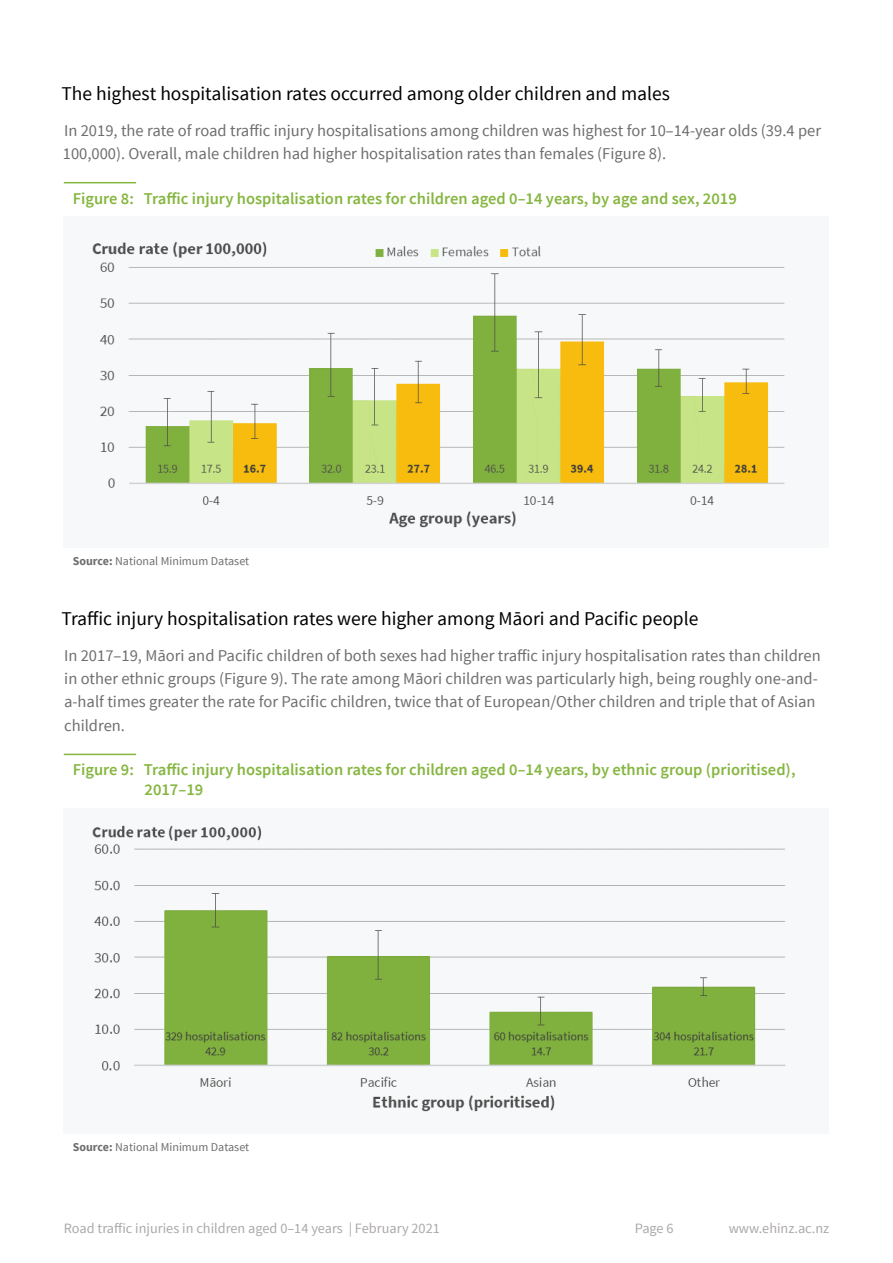
<style>
.page{position:relative;width:893px;height:1263px;background:#fff}
.page>*{position:absolute;margin:0;border:0;box-sizing:border-box;transform-origin:0 0}
.t1{font:19.5px "Source Sans Pro";color:#000}
.t2{font:16.5px/23.2px "Source Sans Pro";color:#6f6e6f}
.t3{font:600 16.5px/19.8px "Source Sans Pro";color:#85b640}
.t4{font:14.25px "Source Sans Pro";color:#aba8a8}
.t5{font:12px "Source Sans Pro";color:#6f6e6f}
.s1{font-weight:700}
</style>
<div class="page">
<div style="left:64px;top:217px;width:765px;height:331px;background:#f7f8f9"></div>
<hr style="left:64px;top:182px;width:72px;height:1px;background:#85b640">
<img style="left:92px;top:241px;width:693px;height:287px">
<div style="left:64px;top:808px;width:765px;height:325px;background:#f7f8f9"></div>
<hr style="left:64px;top:754px;width:72px;height:1px;background:#85b640">
<img style="left:92px;top:825px;width:694px;height:287px">
<p class="t1" style="left:61px;top:81px;width:610px">The highest hospitalisation rates occurred among older children and males</p>
<p class="t2" style="left:63px;top:119px;width:760px">In 2019, the rate of road traffic injury hospitalisations among children was highest for 10–14-year olds (39.4 per<br>100,000). Overall, male children had higher hospitalisation rates than females (Figure 8).</p>
<p class="t3" style="left:73px;top:189px;width:666px">Figure 8: Traffic injury hospitalisation rates for children aged 0–14 years, by age and sex, 2019</p>
<p class="t5" style="left:73px;top:554px;width:178px"><span class="s1">Source:</span> National Minimum Dataset</p>
<p class="t1" style="left:61px;top:606px;width:638px">Traffic injury hospitalisation rates were higher among Māori and Pacific people</p>
<p class="t2" style="left:64px;top:644px;width:758px">In 2017–19, Māori and Pacific children of both sexes had higher traffic injury hospitalisation rates than children in other ethnic groups (Figure 9). The rate among Māori children was particularly high, being roughly one-and&shy;a-half times greater the rate for Pacific children, twice that of European/Other children and triple that of Asian children.</p>
<p class="t3" style="left:145px;top:760px;width:652px;text-indent:-72px">Figure 9: Traffic injury hospitalisation rates for children aged 0–14 years, by ethnic group (prioritised),<br>2017–19</p>
<p class="t5" style="left:73px;top:1139px;width:178px"><span class="s1">Source:</span> National Minimum Dataset</p>
<p class="t4" style="left:64px;top:1220px;width:378px">Road traffic injuries in children aged 0–14 years | February 2021</p>
<p class="t4" style="left:635px;top:1220px;width:40px">Page 6</p>
<p class="t4" style="left:729px;top:1220px;width:102px">www.ehinz.ac.nz</p>
</div>
